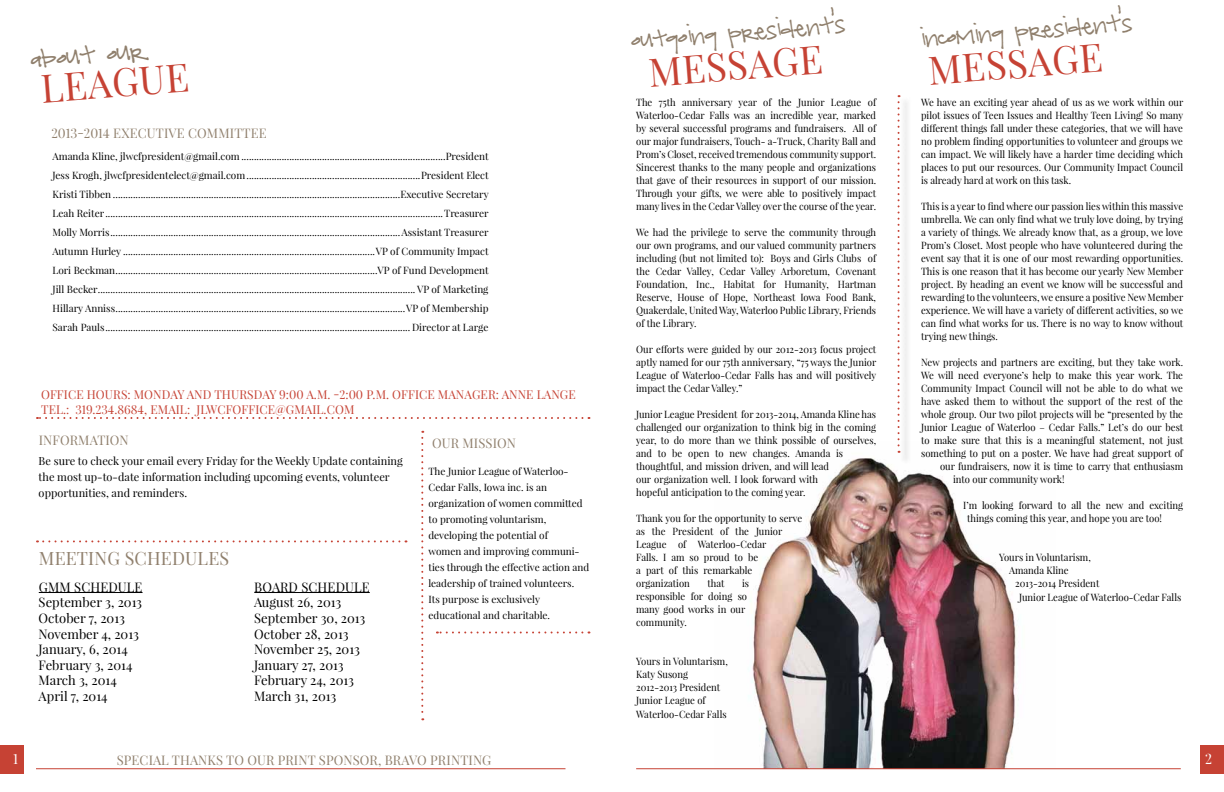
<style>
.page{position:relative;width:1224px;height:792px;background:#fff}
.page>*{position:absolute;margin:0;border:0;box-sizing:border-box;transform-origin:0 0}
.t1{font:38.4px "Playfair Display";color:#c64234}
.t2{font:23.8px "Pea Tolman";color:#90806d}
.t3{font:22px "Pea Tolman";color:#90806d}
.t4{font:18px "Playfair Display";letter-spacing:.01em;color:#90806d}
.t5{font:14px "Playfair Display";color:#fff}
.t6{font:13px/15.6px "Playfair Display";color:#000}
.t7{font:13px "Playfair Display";letter-spacing:.01em;color:#90806d}
.t8{font:12px "Playfair Display";letter-spacing:.01em;color:#c64234}
.t9{font:11px/16px "Playfair Display";color:#000}
.t10{font:10px/13px "Playfair Display";color:#000;scale:.95 1}
.t11{font:10px/16px "Playfair Display";color:#000}
</style>
<div class="page">
<img style="left:751px;top:444px;width:267px;height:324px">
<svg style="left:421px;top:431px;width:2px;height:289px"></svg>
<svg style="left:37px;top:417px;width:552px;height:2px"></svg>
<svg style="left:37px;top:540px;width:362px;height:2px"></svg>
<svg style="left:437px;top:632px;width:145px;height:2px"></svg>
<hr style="left:39px;top:592px;width:104px;height:1px;background:#000">
<hr style="left:254px;top:592px;width:116px;height:1px;background:#000">
<div style="left:0;top:745px;width:24px;height:29px;background:#c64234"></div>
<div style="left:1201px;top:745px;width:23px;height:29px;background:#c64234"></div>
<hr style="left:36px;top:768px;width:530px;height:1px;background:#c64234">
<hr style="left:636px;top:768px;width:545px;height:1px;background:#c64234">
<div style="left:899px;top:97px;width:13px;height:368px;background:#f7f7f7"></div>
<svg style="left:898px;top:95px;width:2px;height:358px"></svg>
<h2 class="t2" style="left:30px;top:42px;width:115px;rotate:-4deg">about our</h2>
<h1 class="t1" style="left:39px;top:65px;width:99px;rotate:-5deg">LEAGUE</h1>
<h3 class="t7" style="left:52px;top:125px;width:192px">2013-2014 Executive committee</h3>
<p class="t11" style="left:52px;top:147px;width:438px;line-height:19px;text-align:justify">Amanda Kline, jlwcfpresident@gmail.com .................................................................................President Jess Krogh, jlwcfpresidentelect@gmail.com.....................................................................President Elect Kristi Tibben ..................................................................................................................Executive Secretary Leah Reiter......................................................................................................................................Treasurer Molly Morris...................................................................................................................Assistant Treasurer Autumn Hurley ....................................................................................................VP of Community Impact Lori Beckman........................................................................................................VP of Fund Development Jill Becker.............................................................................................................................. VP of Marketing Hillary Anniss...................................................................................................................VP of Membership Sarah Pauls......................................................................................................................... Director at Large</p>
<p class="t8" style="left:41px;top:387px;width:103px">Office Hours: Mon</p>
<p class="t8" style="left:162px;top:387px;width:296px">day and thursday 9:00 a.m. -2:00 P.M. Office mana</p>
<p class="t8" style="left:472px;top:387px;width:39px">ger: anne</p>
<p class="t8" style="left:537px;top:387px;width:9px">lan</p>
<p class="t8" style="left:560px;top:387px;width:16px">ge</p>
<p class="t8" style="left:41px;top:402px;width:314px">TEL.: 319.234.8684, eMAIL: JLWCFOFFICE@GMAIL.COM</p>
<h3 class="t7" style="left:39px;top:432px;width:92px">INFORMATION</h3>
<p class="t9" style="left:39px;top:453px;width:366px">Be sure to check your email every Friday for the Weekly Update containing the most up-to-date information including upcoming events, volunteer opportunities, and reminders.</p>
<h3 class="t4" style="left:39px;top:547px;width:99px">Meeting Sch</h3>
<h3 class="t4" style="left:161px;top:547px;width:70px">edules</h3>
<h3 class="t6" style="left:39px;top:579px;width:45px">GMM Sch</h3>
<h3 class="t6" style="left:39px;top:579px;width:105px;text-indent:62px">edule<br>September 3, 2013<br>October 7, 2013<br>November 4, 2013<br>January, 6, 2014<br>February 3, 2014<br>March 3, 2014<br>April 7, 2014</h3>
<h3 class="t6" style="left:254px;top:579px;width:57px">Board Sch</h3>
<h3 class="t6" style="left:254px;top:579px;width:117px;text-indent:73px">edule<br>August 26, 2013<br>September 30, 2013<br>October 28, 2013<br>November 25, 2013<br>January 27, 2013<br>February 24, 2013<br>March 31, 2013</h3>
<h3 class="t7" style="left:432px;top:435px;width:70px">Our Mission</h3>
<p class="t11" style="left:428px;top:463px;width:162px">The Junior League of Waterloo-<br>Cedar Falls, Iowa inc. is an organization of women committed to promoting voluntarism, developing the potential of<br>women and improving communi&shy;ties through the effective action and leadership of trained volunteers.<br>Its purpose is exclusively educational and charitable.</p>
<h3 class="t5" style="left:13px;top:750px;width:6px">1</h3>
<h3 class="t7" style="left:117px;top:752px;width:83px">Special Thanks</h3>
<h3 class="t7" style="left:226px;top:752px;width:102px">to our print sponso</h3>
<h3 class="t7" style="left:370px;top:752px;width:123px">r, Bravo printing</h3>
<h3 class="t3" style="left:630px;top:24px;width:216px;rotate:-4deg">outgoing president’s</h3>
<h1 class="t1" style="left:647px;top:49px;width:176px;rotate:-5deg">Message</h1>
<p class="t10" style="left:636px;top:96px;width:254px;text-align:justify">The 75th anniversary year of the Junior League of Waterloo-Cedar Falls was an incredible year, marked by several successful programs and fundraisers. All of our major fundraisers, Touch- a-Truck, Charity Ball and Prom’s Closet, received tremendous community support.<br>Sincerest thanks to the many people and organizations that gave of their resources in support of our mission.<br>Through your gifts, we were able to positively impact many lives in the Cedar Valley over the course of the year.</p>
<p class="t10" style="left:636px;top:226px;width:254px;text-align:justify">We had the privilege to serve the community through our own programs, and our valued community partners including (but not limited to): Boys and Girls Clubs of the Cedar Valley, Cedar Valley Arboretum, Covenant Foundation, Inc., Habitat for Humanity, Hartman Reserve, House of Hope, Northeast Iowa Food Bank, Quakerdale, United Way, Waterloo Public Library, Friends of the Library.</p>
<p class="t10" style="left:636px;top:343px;width:254px;text-align:justify">Our efforts were guided by our 2012-2013 focus project aptly named for our 75th anniversary, “75 ways the Junior League of Waterloo-Cedar Falls has and will positively impact the Cedar Valley.”</p>
<p class="t10" style="left:636px;top:408px;width:254px">Junior League President for 2013-2014, Amanda Kline has challenged our organization to think big in the coming year, to do more than we think possible of ourselves, and to be open to new changes. Amanda is thoughtful, and mission driven, and will lead<br>our organization well. I look forward with<br>hopeful anticipation to the coming year.</p>
<p class="t10" style="left:636px;top:512px;width:176px">Thank you for the opportunity to serve as the President of the Junior<br>League of Waterloo-Cedar<br>Falls. I am so proud to be<br>a part of this remarkable organization</p>
<p class="t10" style="left:708px;top:577px;width:19px">that</p>
<p class="t10" style="left:636px;top:577px;width:120px;text-indent:106px">is responsible for doing so many good works in our community.</p>
<p class="t10" style="left:636px;top:655px;width:98px">Yours in Voluntarism,<br>Katy Susong<br>2012-2013 President<br>Junior League of</p>
<p class="t10" style="left:636px;top:708px;width:97px">Waterloo-Cedar Falls</p>
<h3 class="t3" style="left:920px;top:22px;width:213px;rotate:-4deg">incoming president’s</h3>
<h1 class="t1" style="left:926px;top:47px;width:176px;rotate:-5deg">Message</h1>
<p class="t10" style="left:921px;top:96px;width:278px;text-align:justify">We have an exciting year ahead of us as we work within our pilot issues of Teen Issues and Healthy Teen Living! So many different things fall under these categories, that we will have no problem finding opportunities to volunteer and groups we can impact. We will likely have a harder time deciding which places to put our resources. Our Community Impact Council is already hard at work on this task.</p>
<p class="t10" style="left:921px;top:200px;width:278px;text-align:justify">This is a year to find where our passion lies within this massive umbrella. We can only find what we truly love doing, by trying a variety of things. We already know that, as a group, we love Prom’s Closet. Most people who have volunteered during the event say that it is one of our most rewarding opportunities.<br>This is one reason that it has become our yearly New Member project. By heading an event we know will be successful and rewarding to the volunteers, we ensure a positive New Member experience. We will have a variety of different activities, so we can find what works for us. There is no way to know without trying new things.</p>
<p class="t10" style="left:921px;top:356px;width:277px">New projects and partners are exciting, but they take work.</p>
<p class="t10" style="left:921px;top:369px;width:277px">We will need everyone’s help to make this year work. The</p>
<p class="t10" style="left:921px;top:382px;width:277px">Community Impact Council will not be able to do what we</p>
<p class="t10" style="left:921px;top:395px;width:277px">have asked them to without the support of the rest of the</p>
<p class="t10" style="left:921px;top:408px;width:277px">whole group. Our two pilot projects will be “presented by the</p>
<p class="t10" style="left:921px;top:421px;width:277px">Junior League of Waterloo – Cedar Falls.” Let’s do our best</p>
<p class="t10" style="left:921px;top:434px;width:277px">to make sure that this is a meaningful statement, not just</p>
<p class="t10" style="left:921px;top:447px;width:277px">something to put on a poster. We have had great support of</p>
<p class="t10" style="left:940px;top:460px;width:257px">our fundraisers, now it is time to carry that enthusiasm</p>
<p class="t10" style="left:953px;top:473px;width:119px">into our community work!</p>
<p class="t10" style="left:967px;top:499px;width:229px;text-indent:-4px">I’m looking forward to all the new and exciting things coming this year, and hope you are too!</p>
<p class="t10" style="left:1009px;top:551px;width:88px;text-indent:-10px">Yours in Voluntarism,<br>Amanda Kline</p>
<p class="t10" style="left:1019px;top:576px;width:172px;line-height:14px;text-indent:-4px">2013-2014 President<br>Junior League of Waterloo-Cedar Falls</p>
<h3 class="t5" style="left:1205px;top:750px;width:8px">2</h3>
</div>
